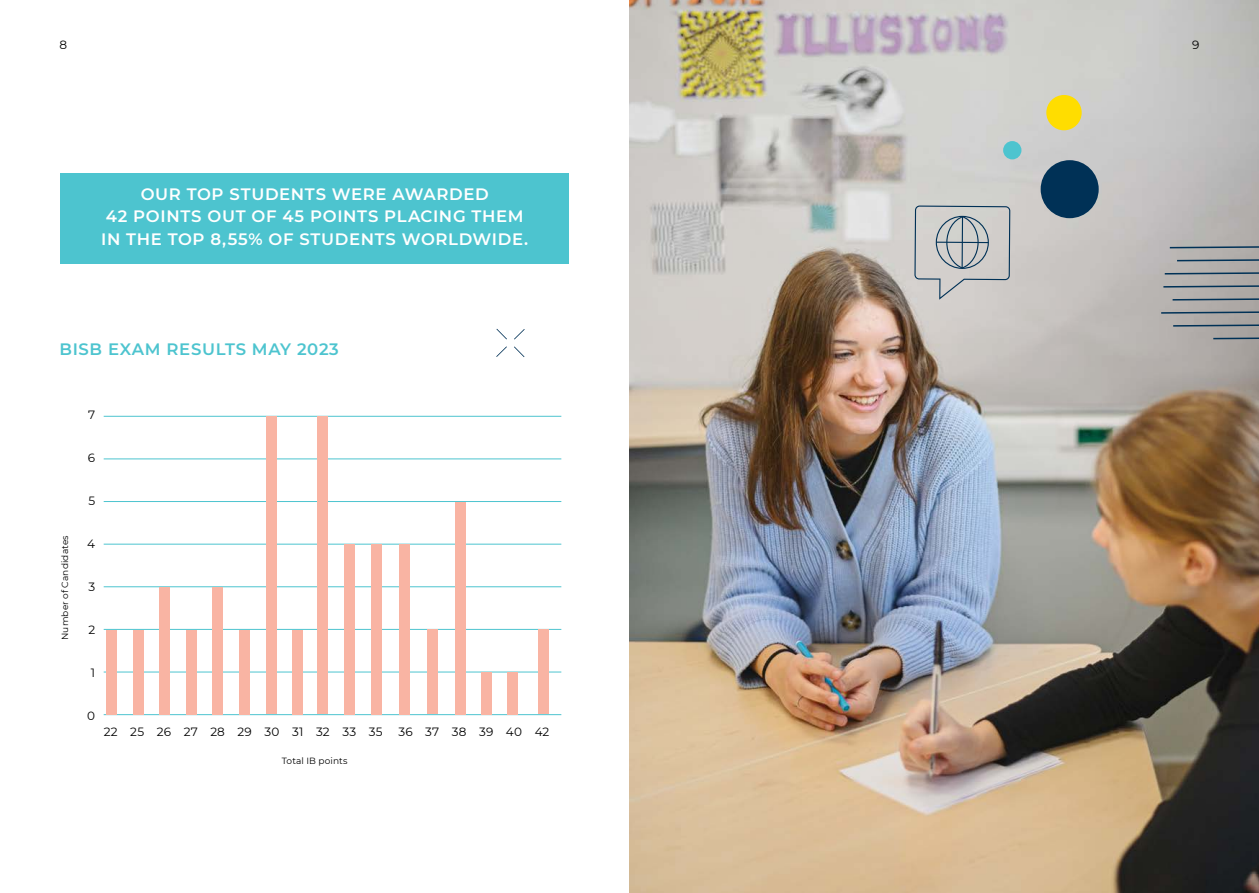
<style>
.page{position:relative;width:1259px;height:893px;background:#fff}
.page>*{position:absolute;margin:0;border:0;box-sizing:border-box;transform-origin:0 0}
.t1{font:600 16.5px/22.5px "Montserrat";letter-spacing:.04em;color:#fff;text-align:center}
.t2{font:600 16.5px "Montserrat";letter-spacing:.04em;color:#4dc4cf}
.t3{font:12px "Montserrat";letter-spacing:.02em;color:#000}
.t4{font:9px "Montserrat";letter-spacing:.015em;color:#000}
</style>
<div class="page">
<img style="left:629px;top:0;width:630px;height:893px">
<div style="left:60px;top:173px;width:509px;height:91px;background:#4dc4cf"></div>
<hr style="left:104px;top:458px;width:457px;height:1px;background:#4dc4cf">
<hr style="left:104px;top:416px;width:457px;height:1px;background:#4dc4cf">
<hr style="left:104px;top:501px;width:457px;height:1px;background:#4dc4cf">
<hr style="left:104px;top:544px;width:457px;height:1px;background:#4dc4cf">
<hr style="left:104px;top:586px;width:457px;height:1px;background:#4dc4cf">
<hr style="left:104px;top:629px;width:457px;height:1px;background:#4dc4cf">
<hr style="left:104px;top:672px;width:457px;height:1px;background:#4dc4cf">
<hr style="left:104px;top:714px;width:457px;height:1px;background:#4dc4cf">
<div style="left:106px;top:630px;width:11px;height:84px;background:#f9b4a3"></div>
<div style="left:133px;top:630px;width:10px;height:84px;background:#f9b4a3"></div>
<div style="left:159px;top:587px;width:11px;height:127px;background:#f9b4a3"></div>
<div style="left:212px;top:587px;width:11px;height:127px;background:#f9b4a3"></div>
<div style="left:186px;top:630px;width:10px;height:84px;background:#f9b4a3"></div>
<div style="left:239px;top:630px;width:11px;height:84px;background:#f9b4a3"></div>
<div style="left:427px;top:630px;width:11px;height:84px;background:#f9b4a3"></div>
<div style="left:455px;top:502px;width:11px;height:213px;background:#f9b4a3"></div>
<div style="left:481px;top:672px;width:11px;height:42px;background:#f9b4a3"></div>
<div style="left:507px;top:672px;width:11px;height:43px;background:#f9b4a3"></div>
<div style="left:292px;top:630px;width:11px;height:84px;background:#f9b4a3"></div>
<div style="left:344px;top:544px;width:11px;height:171px;background:#f9b4a3"></div>
<div style="left:370px;top:544px;width:11px;height:170px;background:#f9b4a3"></div>
<div style="left:399px;top:544px;width:10px;height:170px;background:#f9b4a3"></div>
<div style="left:266px;top:417px;width:11px;height:297px;background:#f9b4a3"></div>
<div style="left:317px;top:417px;width:11px;height:297px;background:#f9b4a3"></div>
<div style="left:537px;top:630px;width:11px;height:84px;background:#f9b4a3"></div>
<svg style="left:496px;top:329px;width:11px;height:10px"></svg>
<svg style="left:514px;top:346px;width:10px;height:11px"></svg>
<svg style="left:496px;top:346px;width:11px;height:11px"></svg>
<svg style="left:514px;top:329px;width:11px;height:10px"></svg>
<svg style="left:1169px;top:246px;width:90px;height:2px"></svg>
<svg style="left:1177px;top:259px;width:82px;height:2px"></svg>
<svg style="left:1164px;top:272px;width:95px;height:3px"></svg>
<svg style="left:1163px;top:285px;width:96px;height:3px"></svg>
<svg style="left:1172px;top:298px;width:87px;height:3px"></svg>
<svg style="left:1161px;top:311px;width:98px;height:3px"></svg>
<svg style="left:1173px;top:324px;width:86px;height:3px"></svg>
<hr style="left:1213px;top:337px;width:46px;height:2px;background:#003156">
<svg style="left:914px;top:205px;width:96px;height:95px;background:#c0c1c1"></svg>
<div style="left:1003px;top:141px;width:18px;height:18px;background:#4dc4cf;border-radius:50%"></div>
<div style="left:1040px;top:160px;width:58px;height:58px;background:#003156;border-radius:50%"></div>
<div style="left:1046px;top:95px;width:35px;height:35px;background:#fd0;border-radius:50%"></div>
<p class="t3" style="left:60px;top:36px;width:9px">8</p>
<p class="t3" style="left:1192px;top:36px;width:9px">9</p>
<p class="t1" style="left:101px;top:182px;width:428px">OUR TOP STUDENTS WERE AWARDED<br>42 POINTS OUT OF 45 POINTS PLACING THEM<br>IN THE TOP 8,55% OF STUDENTS WORLDWIDE.</p>
<p class="t2" style="left:59px;top:338px;width:281px">BISB EXAM RESULTS MAY 2023</p>
<p class="t4" style="left:59px;top:640px;width:106px;rotate:-90deg">Number of Candidates</p>
<p class="t3" style="left:88px;top:406px;width:9px">7</p>
<p class="t3" style="left:88px;top:449px;width:9px">6</p>
<p class="t3" style="left:88px;top:492px;width:8px">5</p>
<p class="t3" style="left:87px;top:535px;width:9px">4</p>
<p class="t3" style="left:88px;top:578px;width:8px">3</p>
<p class="t3" style="left:88px;top:621px;width:8px">2</p>
<p class="t3" style="left:91px;top:664px;width:6px">1</p>
<p class="t3" style="left:87px;top:707px;width:9px">0</p>
<p class="t3" style="left:104px;top:724px;width:280px">22 25 26 27 28 29 30 31 32 33 35</p>
<p class="t3" style="left:398px;top:724px;width:152px">36 37 38 39 40 42</p>
<p class="t4" style="left:282px;top:755px;width:67px">Total IB points</p>
</div>
